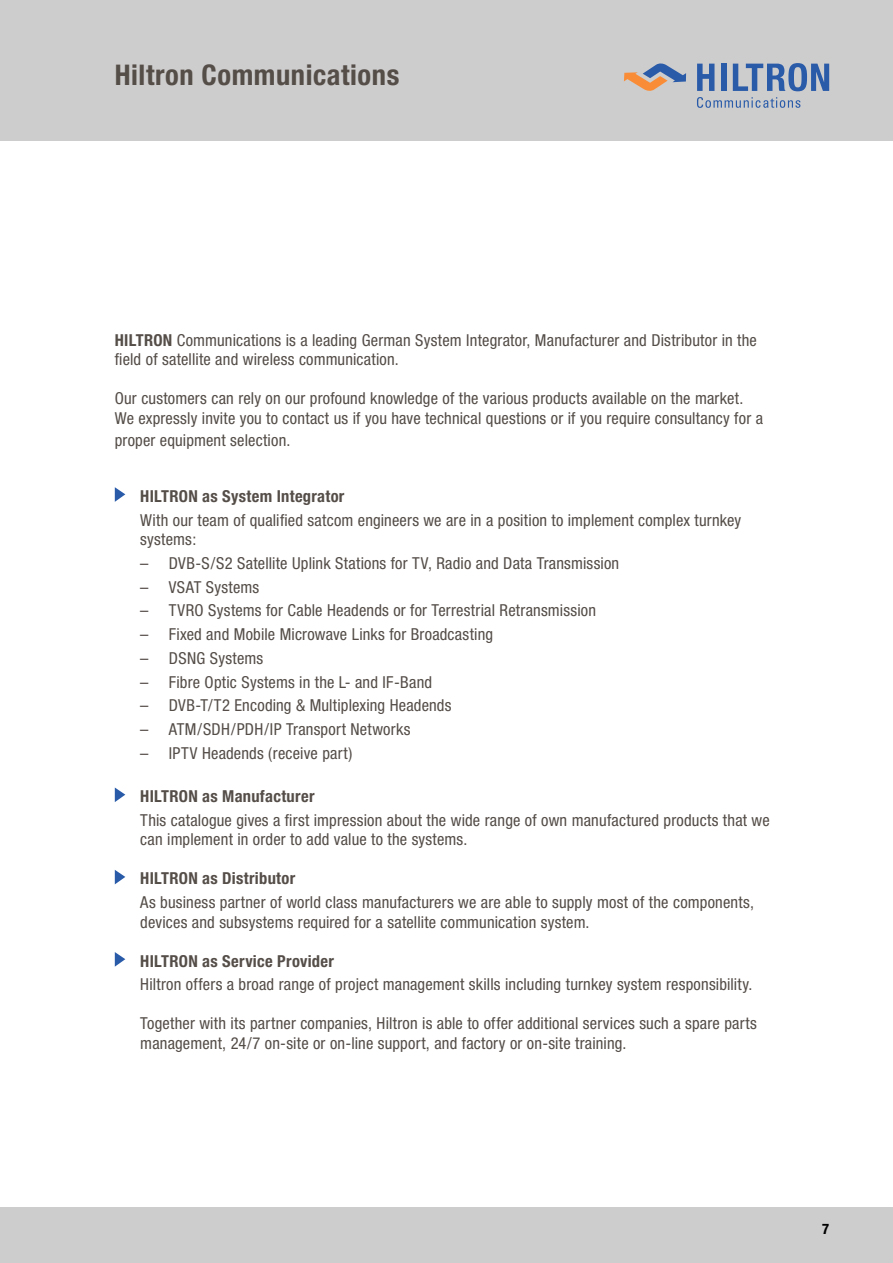
<style>
.page{position:relative;width:893px;height:1263px;background:#fff}
.page>*{position:absolute;margin:0;border:0;box-sizing:border-box;transform-origin:0 0}
.t1{font:700 condensed 28.5px "Helvetica Neue";letter-spacing:.02em;color:#544d48}
.t2{font:condensed 16.5px/19.5px "Helvetica Neue";letter-spacing:.01em;color:#544d48}
.t3{font:700 condensed 16.5px "Helvetica Neue";letter-spacing:.015em;color:#544d48}
.t4{font:700 condensed 14.55px "Helvetica Neue";color:#000}
.s1{font-weight:700}
</style>
<div class="page">
<div style="left:0;top:1207px;width:893px;height:56px;background:#cecdcd"></div>
<div style="left:0;top:0;width:893px;height:141px;background:#cecdcd"></div>
<svg style="left:115px;top:487px;width:10px;height:15px"></svg>
<svg style="left:115px;top:787px;width:10px;height:15px"></svg>
<svg style="left:115px;top:870px;width:10px;height:14px"></svg>
<svg style="left:115px;top:952px;width:10px;height:15px"></svg>
<svg style="left:697px;top:97px;width:103px;height:11px"></svg>
<svg style="left:697px;top:64px;width:17px;height:27px"></svg>
<div style="left:721px;top:64px;width:5px;height:27px;background:#295ba9"></div>
<svg style="left:733px;top:63px;width:96px;height:28px"></svg>
<svg style="left:624px;top:63px;width:62px;height:28px"></svg>
<h1 class="t1" style="left:115px;top:58px;width:286px">Hiltron Communications</h1>
<p class="t2" style="left:115px;top:330px;width:644px"><span class="s1">HILTRON</span> Communications is a leading German System Integrator, Manufacturer and Distributor in the field of satellite and wireless communication.</p>
<p class="t2" style="left:115px;top:389px;width:650px">Our customers can rely on our profound knowledge of the various products available on the market.<br>We expressly invite you to contact us if you have technical questions or if you require consultancy for a</p>
<p class="t2" style="left:115px;top:431px;width:177px">proper equipment selection.</p>
<p class="t3" style="left:140px;top:486px;width:206px">HILTRON as System Integrator</p>
<p class="t2" style="left:140px;top:510px;width:602px">With our team of qualified satcom engineers we are in a position to implement complex turnkey systems:</p>
<p class="t2" style="left:140px;top:553px;width:480px">– DVB-S/S2 Satellite Uplink Stations for TV, Radio and Data Transmission</p>
<p class="t2" style="left:140px;top:577px;width:120px">– VSAT Systems</p>
<p class="t2" style="left:140px;top:601px;width:457px">– TVRO Systems for Cable Headends or for Terrestrial Retransmission</p>
<p class="t2" style="left:140px;top:624px;width:354px">– Fixed and Mobile Microwave Links for Broadcasting</p>
<p class="t2" style="left:140px;top:648px;width:124px">– DSNG Systems</p>
<p class="t2" style="left:140px;top:672px;width:293px">– Fibre Optic Systems in the L- and IF-Band</p>
<p class="t2" style="left:140px;top:696px;width:313px">– DVB-T/T2 Encoding &amp; Multiplexing Headends</p>
<p class="t2" style="left:140px;top:719px;width:272px">– ATM/SDH/PDH/IP Transport Networks</p>
<p class="t2" style="left:140px;top:743px;width:213px">– IPTV Headends (receive part)</p>
<p class="t3" style="left:140px;top:786px;width:176px">HILTRON as Manufacturer</p>
<p class="t2" style="left:140px;top:810px;width:631px">This catalogue gives a first impression about the wide range of own manufactured products that we can implement in order to add value to the systems.</p>
<p class="t3" style="left:140px;top:868px;width:156px">HILTRON as Distributor</p>
<p class="t2" style="left:140px;top:892px;width:615px">As business partner of world class manufacturers we are able to supply most of the components, devices and subsystems required for a satellite communication system.</p>
<p class="t3" style="left:140px;top:951px;width:195px">HILTRON as Service Provider</p>
<p class="t2" style="left:140px;top:975px;width:614px">Hiltron offers a broad range of project management skills including turnkey system responsibility.</p>
<p class="t2" style="left:140px;top:1014px;width:618px">Together with its partner companies, Hiltron is able to offer additional services such a spare parts management, 24/7 on-site or on-line support, and factory or on-site training.</p>
<p class="t4" style="left:822px;top:1220px;width:8px">7</p>
</div>
